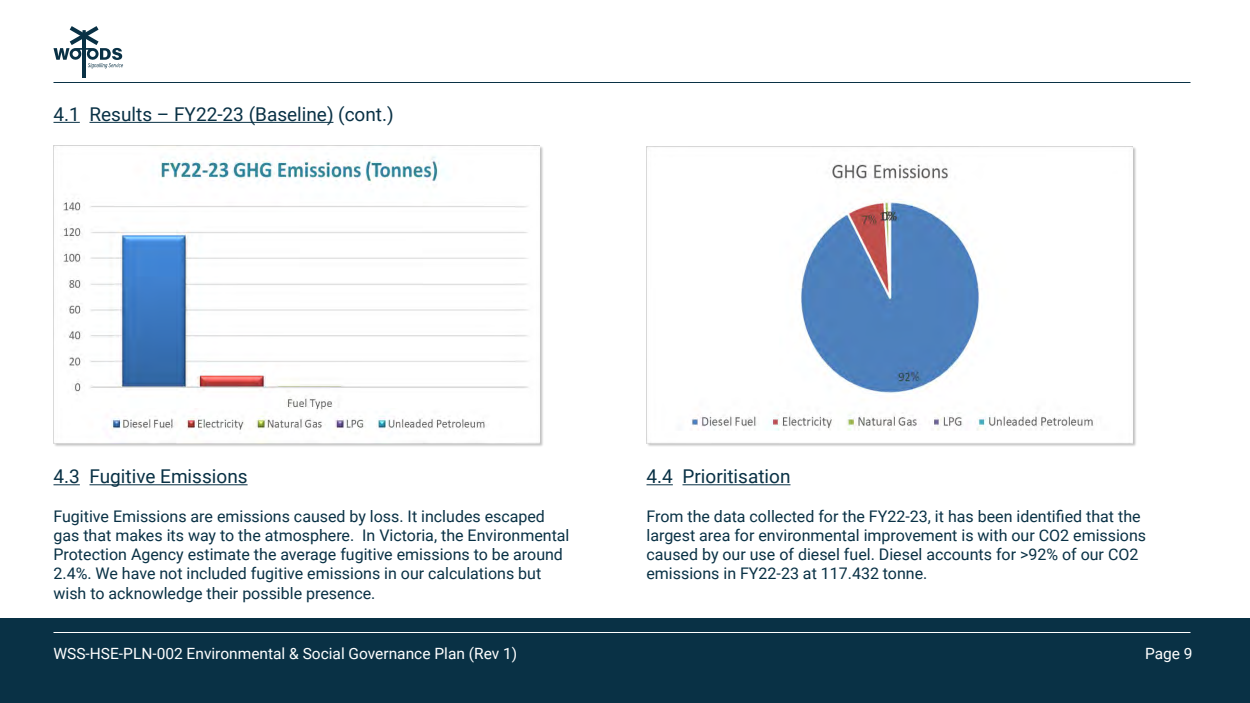
<style>
.page{position:relative;width:1250px;height:703px;background:#fff}
.page>*{position:absolute;margin:0;border:0;box-sizing:border-box;transform-origin:0 0}
.t1{font:19px "Roboto";color:#093145}
.t2{font:16px/19.2px "Roboto";color:#093145}
.t3{font:15.5px "Roboto";color:#fff}
</style>
<div class="page">
<div style="left:0;top:618px;width:1250px;height:85px;background:#093145"></div>
<hr style="left:54px;top:632px;width:1136px;height:1px;background:#fff">
<hr style="left:54px;top:82px;width:1136px;height:1px;background:#093145">
<hr style="left:83px;top:34px;width:3px;height:44px;background:#093145">
<svg style="left:53px;top:26px;width:70px;height:42px"></svg>
<div style="left:54px;top:146px;width:490px;height:302px;background:#000;opacity:.25"></div>
<img style="left:54px;top:146px;width:486px;height:297px">
<svg style="left:54px;top:122px;width:26px;height:1px"></svg>
<hr style="left:90px;top:122px;width:243px;height:1px;background:#093145">
<div style="left:647px;top:146px;width:490px;height:301px;background:#000;opacity:.25"></div>
<img style="left:647px;top:146px;width:486px;height:297px">
<svg style="left:54px;top:484px;width:26px;height:1px"></svg>
<hr style="left:90px;top:484px;width:158px;height:1px;background:#093145">
<svg style="left:646px;top:484px;width:27px;height:1px"></svg>
<hr style="left:682px;top:484px;width:108px;height:1px;background:#093145">
<p class="t1" style="left:54px;top:101px;width:342px">4.1 Results – FY22-23 (Baseline) (cont.)</p>
<p class="t1" style="left:54px;top:463px;width:196px">4.3 Fugitive Emissions</p>
<p class="t2" style="left:54px;top:506px;width:518px">Fugitive Emissions are emissions caused by loss. It includes escaped gas that makes its way to the atmosphere. In Victoria, the Environmental Protection Agency estimate the average fugitive emissions to be around 2.4%. We have not included fugitive emissions in our calculations but wish to acknowledge their possible presence.</p>
<p class="t1" style="left:646px;top:463px;width:146px">4.4 Prioritisation</p>
<p class="t2" style="left:646px;top:506px;width:501px">From the data collected for the FY22-23, it has been identified that the largest area for environmental improvement is with our CO2 emissions caused by our use of diesel fuel. Diesel accounts for &gt;92% of our CO2 emissions in FY22-23 at 117.432 tonne.</p>
<p class="t3" style="left:54px;top:643px;width:465px">WSS-HSE-PLN-002 Environmental &amp; Social Governance Plan (Rev 1)</p>
<p class="t3" style="left:1145px;top:643px;width:49px">Page 9</p>
</div>
